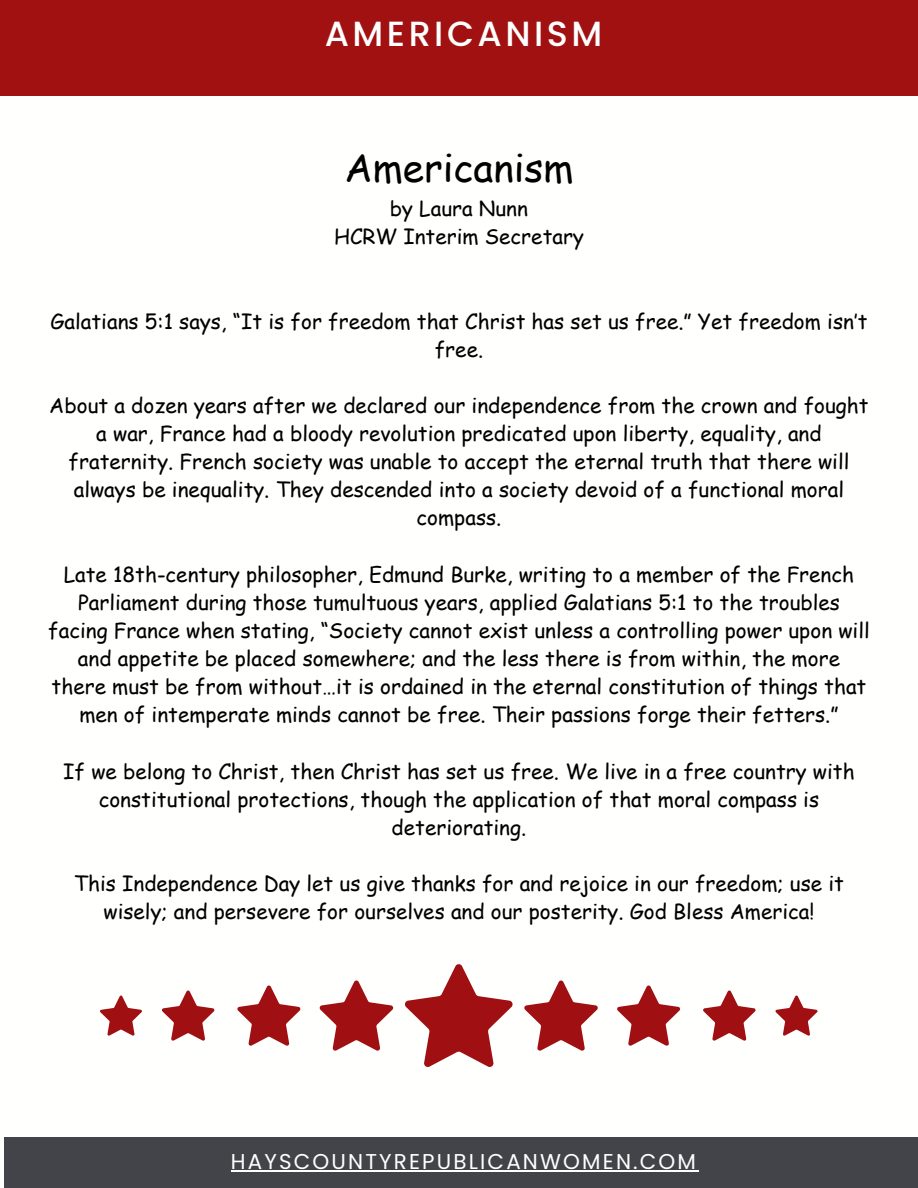
<style>
.page{position:relative;width:918px;height:1188px;background:#fff}
.page>*{position:absolute;margin:0;border:0;box-sizing:border-box;transform-origin:0 0}
.t1{font:38.7px "Comic Sans MS";color:#000}
.t2{font:500 34.95px "Poppins";letter-spacing:.1em;color:#fff}
.t3{font:21.45px "Poppins";letter-spacing:.1em;color:#fff}
.t4{font:20.7px/28.2px "Comic Sans MS";color:#000;text-align:center}
</style>
<div class="page">
<div style="left:0;top:0;width:918px;height:96px;background:#a11112"></div>
<div style="left:5px;top:1138px;width:913px;height:50px;background:#424449"></div>
<hr style="left:231px;top:1170px;width:467px;height:1px;background:#fff">
<svg style="left:100px;top:964px;width:718px;height:103px"></svg>
<p class="t2" style="left:325px;top:10px;width:279px">AMERICANISM</p>
<p class="t1" style="left:344px;top:140px;width:231px">Americanism</p>
<p class="t4" style="left:390px;top:194px;width:140px">by Laura Nunn</p>
<p class="t4" style="left:334px;top:222px;width:251px">HCRW Interim Secretary</p>
<p class="t4" style="left:50px;top:306px;width:819px">Galatians 5:1 says, “It is for freedom that Christ has set us free.” Yet freedom isn’t free.</p>
<p class="t4" style="left:49px;top:390px;width:821px">About a dozen years after we declared our independence from the crown and fought a war, France had a bloody revolution predicated upon liberty, equality, and fraternity. French society was unable to accept the eternal truth that there will always be inequality. They descended into a society devoid of a functional moral compass.</p>
<p class="t4" style="left:48px;top:559px;width:823px">Late 18th-century philosopher, Edmund Burke, writing to a member of the French Parliament during those tumultuous years, applied Galatians 5:1 to the troubles facing France when stating, “Society cannot exist unless a controlling power upon will and appetite be placed somewhere; and the less there is from within, the more there must be from without…it is ordained in the eternal constitution of things that men of intemperate minds cannot be free. Their passions forge their fetters.”</p>
<p class="t4" style="left:63px;top:756px;width:793px">If we belong to Christ, then Christ has set us free. We live in a free country with constitutional protections, though the application of that moral compass is deteriorating.</p>
<p class="t4" style="left:74px;top:869px;width:772px">This Independence Day let us give thanks for and rejoice in our freedom; use it wisely; and persevere for ourselves and our posterity. God Bless America!</p>
<p class="t3" style="left:231px;top:1147px;width:467px">HAYSCOUNTYREPUBLICANWOMEN.COM</p>
</div>
